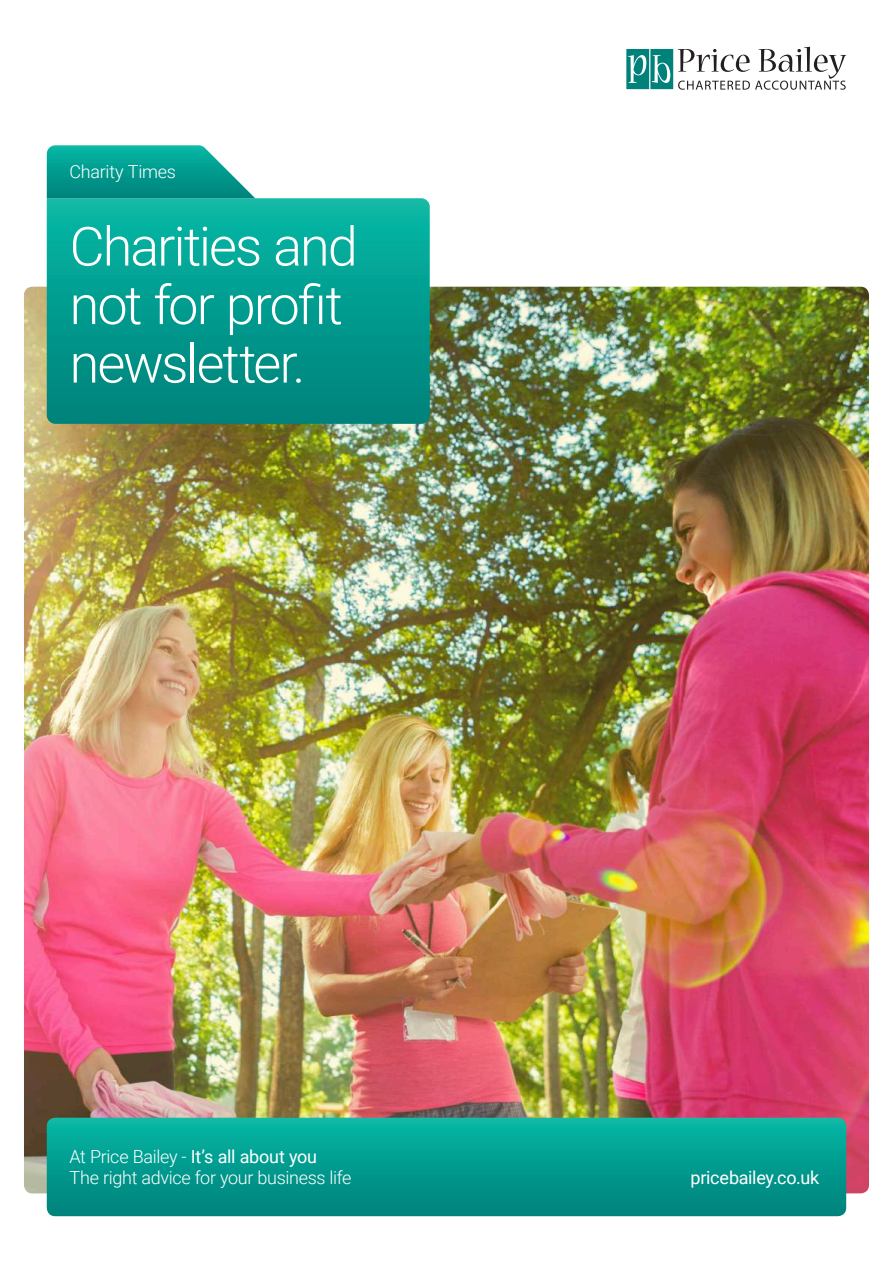
<style>
.page{position:relative;width:893px;height:1263px;background:#fff}
.page>*{position:absolute;margin:0;border:0;box-sizing:border-box;transform-origin:0 0}
.t1{font:300 54px/58.5px "Roboto";letter-spacing:-.035em;color:#fff}
.t2{font:300 18px/21px "Roboto";letter-spacing:-.02em;color:#fff}
.t3{font:18px "Roboto";letter-spacing:-.015em;color:#fff}
.s1{font-weight:400}
</style>
<div class="page">
<img style="left:24px;top:287px;width:845px;height:906px">
<svg style="left:626px;top:47px;width:220px;height:43px"></svg>
<svg style="left:47px;top:1118px;width:799px;height:98px;background:#029b8f"></svg>
<svg style="left:47px;top:198px;width:383px;height:226px;background:#039c8f"></svg>
<svg style="left:47px;top:145px;width:208px;height:53px;background:#23a89d"></svg>
<p class="t2" style="left:70px;top:161px;width:108px">Charity Times</p>
<h1 class="t1" style="left:70px;top:215px;width:290px">Charities and not for profit newsletter.</h1>
<p class="t2" style="left:70px;top:1145px;width:283px">At Price Bailey - <span class="s1">It’s all about you<br></span>The right advice for your business life</p>
<p class="t3" style="left:690px;top:1165px;width:130px">pricebailey.co.uk</p>
</div>
